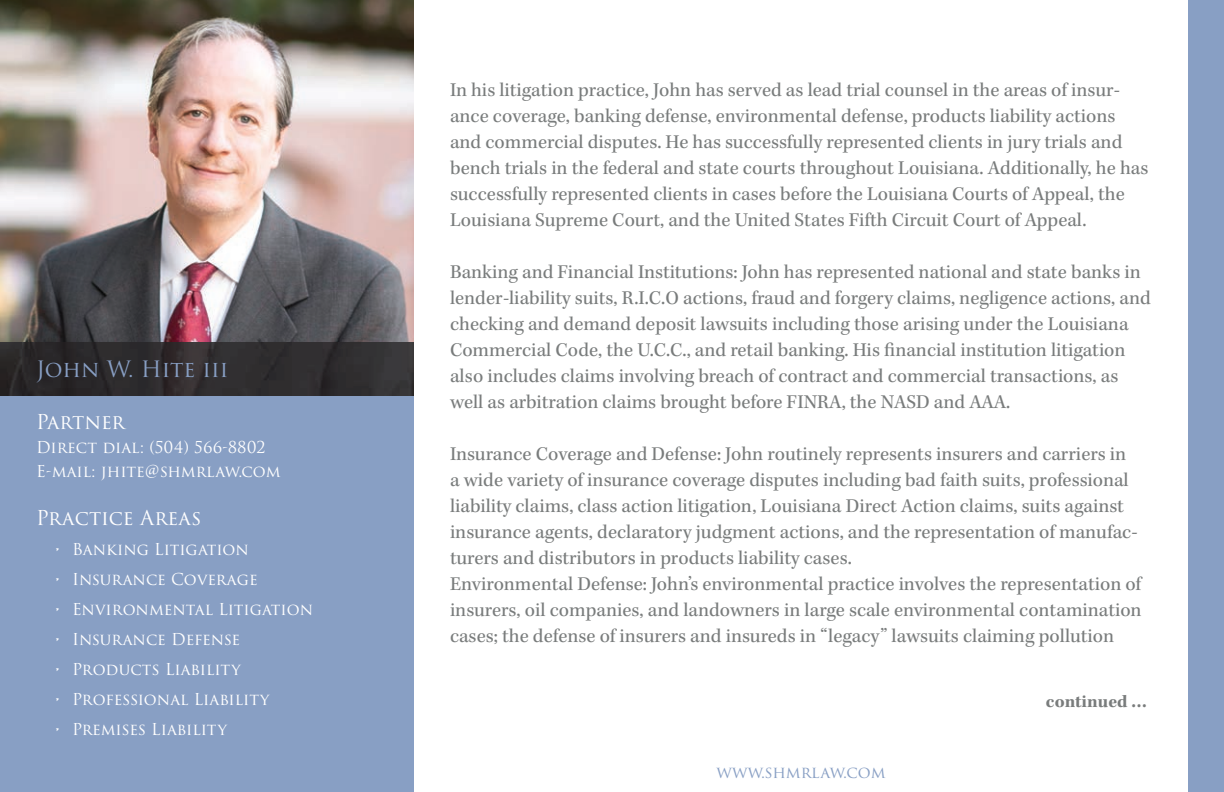
<style>
.page{position:relative;width:1224px;height:792px;background:#fff}
.page>*{position:absolute;margin:0;border:0;box-sizing:border-box;transform-origin:0 0}
.t1{font:22px "Trajan Pro 3";letter-spacing:-.005em;color:#889fc4}
.t2{font:20px/26px "Kepler Std";color:#797c7c}
.t3{font:20px "Trajan Pro 3";color:#fff}
.t4{font:700 18px "Kepler Std";color:#797c7c}
.t5{font:16px/24px "Trajan Pro 3";color:#fff}
.t6{font:16px "Trajan Pro 3";color:#889fc4}
</style>
<div class="page">
<div style="left:1188px;top:0;width:36px;height:792px;background:#889fc4"></div>
<img style="left:0;top:0;width:414px;height:396px">
<div style="left:0;top:396px;width:414px;height:396px;background:#889fc4"></div>
<p class="t1" style="left:36px;top:353px;width:194px">John W. Hite iii</p>
<p class="t3" style="left:36px;top:408px;width:90px">Partner</p>
<p class="t5" style="left:36px;top:436px;width:246px">Direct dial: (504) 566-8802<br>E-mail: jhite@shmrlaw.com</p>
<p class="t3" style="left:36px;top:504px;width:167px">Practice Areas</p>
<p class="t5" style="left:54px;top:538px;width:196px">• Banking Litigation</p>
<p class="t5" style="left:54px;top:568px;width:205px">• Insurance Coverage</p>
<p class="t5" style="left:54px;top:598px;width:261px">• Environmental Litigation</p>
<p class="t5" style="left:54px;top:628px;width:188px">• Insurance Defense</p>
<p class="t5" style="left:54px;top:658px;width:188px">• Products Liability</p>
<p class="t5" style="left:54px;top:688px;width:217px">• Professional Liability</p>
<p class="t5" style="left:54px;top:718px;width:175px">• Premises Liability</p>
<p class="t2" style="left:450px;top:78px;width:700px">In his litigation practice, John has served as lead trial counsel in the areas of insur&shy;ance coverage, banking defense, environmental defense, products liability actions and commercial disputes. He has successfully represented clients in jury trials and bench trials in the federal and state courts throughout Louisiana. Additionally, he has successfully represented clients in cases before the Louisiana Courts of Appeal, the Louisiana Supreme Court, and the United States Fifth Circuit Court of Appeal.</p>
<p class="t2" style="left:450px;top:260px;width:702px">Banking and Financial Institutions: John has represented national and state banks in lender-liability suits, R.I.C.O actions, fraud and forgery claims, negligence actions, and checking and demand deposit lawsuits including those arising under the Louisiana Commercial Code, the U.C.C., and retail banking. His financial institution litigation also includes claims involving breach of contract and commercial transactions, as well as arbitration claims brought before FINRA, the NASD and AAA.</p>
<p class="t2" style="left:450px;top:442px;width:693px">Insurance Coverage and Defense: John routinely represents insurers and carriers in<br>a wide variety of insurance coverage disputes including bad faith suits, professional liability claims, class action litigation, Louisiana Direct Action claims, suits against insurance agents, declaratory judgment actions, and the representation of manufac&shy;turers and distributors in products liability cases.<br>Environmental Defense: John’s environmental practice involves the representation of insurers, oil companies, and landowners in large scale environmental contamination cases; the defense of insurers and insureds in “legacy” lawsuits claiming pollution</p>
<p class="t6" style="left:716px;top:762px;width:171px">www.shmrlaw.com</p>
<p class="t4" style="left:1046px;top:691px;width:103px">continued …</p>
</div>
